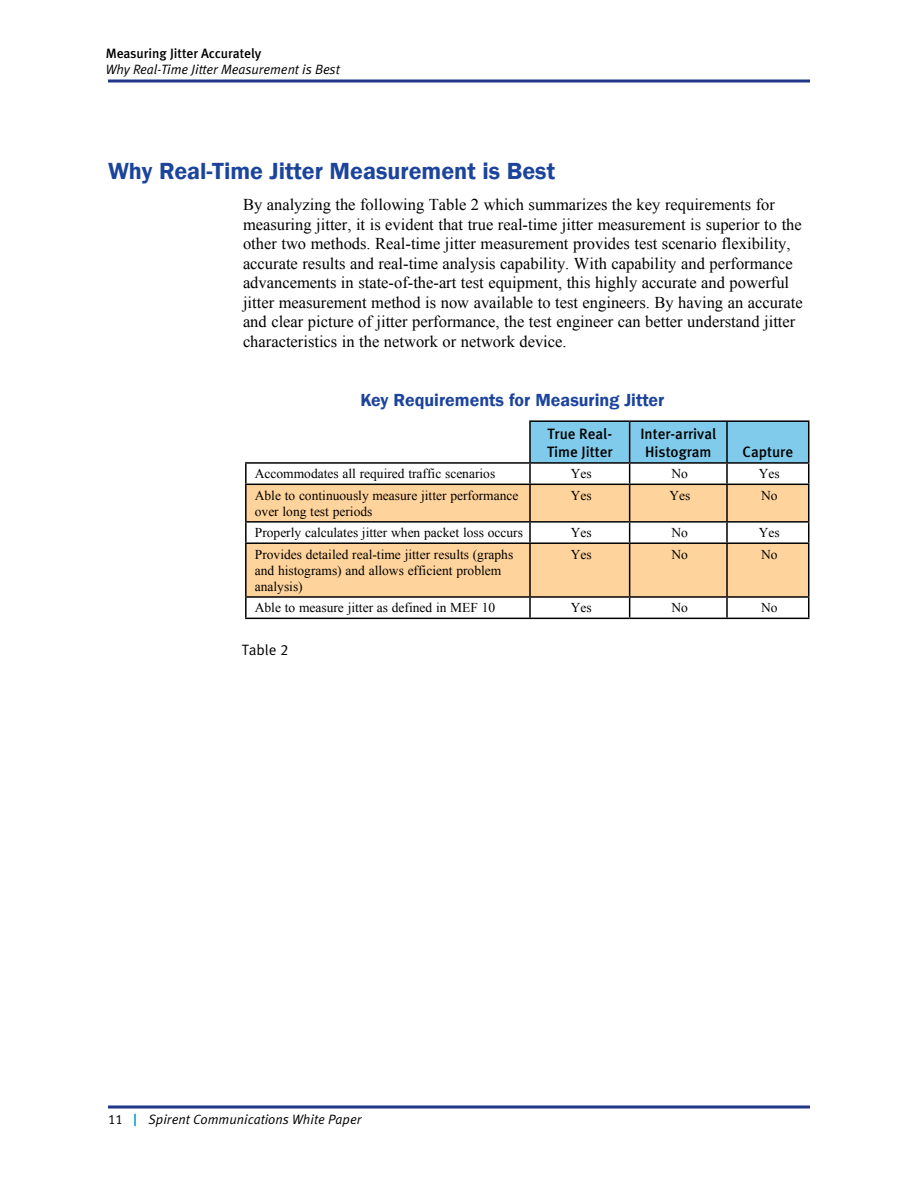
<style>
.page{position:relative;width:918px;height:1188px;background:#fff}
.page>*{position:absolute;margin:0;border:0;box-sizing:border-box;transform-origin:0 0}
.t1{font:600 24px "Franklin Gothic";color:#1c449c}
.t2{font:600 18px "Franklin Gothic";color:#1c449c}
.t3{font:16.5px/19.5px "Times New Roman";color:#000}
.t4{font:15px/18px "Meta Medium LF";color:#000}
.t5{font:15px "Meta Normal LF";color:#000}
.t6{font:13.5px/16.2px "Times New Roman";color:#000}
.t7{font:italic 13.5px "Meta Normal LF";color:#000}
.t8{font:13.5px "Meta Medium LF";letter-spacing:-.005em;color:#000}
.t9{font:13.5px "Meta Normal LF";color:#000}
</style>
<div class="page">
<hr style="left:108px;top:1106px;width:702px;height:2px;background:#21368b">
<svg style="left:134px;top:1114px;width:2px;height:12px"></svg>
<hr style="left:108px;top:80px;width:702px;height:2px;background:#21368b">
<svg style="left:247px;top:485px;width:561px;height:111px;fill:#ffd49c"></svg>
<hr style="left:529px;top:422px;width:2px;height:40px;background:#000">
<hr style="left:245px;top:462px;width:285px;height:2px;background:#000">
<hr style="left:529px;top:464px;width:2px;height:20px;background:#000">
<hr style="left:245px;top:484px;width:285px;height:1px;background:#000">
<hr style="left:530px;top:484px;width:100px;height:1px;background:#000">
<hr style="left:529px;top:485px;width:2px;height:36px;background:#000">
<hr style="left:630px;top:484px;width:97px;height:1px;background:#000">
<hr style="left:629px;top:485px;width:1px;height:36px;background:#000">
<hr style="left:727px;top:484px;width:82px;height:1px;background:#000">
<hr style="left:726px;top:485px;width:2px;height:36px;background:#000">
<hr style="left:245px;top:521px;width:285px;height:2px;background:#000">
<hr style="left:530px;top:521px;width:100px;height:2px;background:#000">
<svg style="left:529px;top:523px;width:2px;height:19px"></svg>
<hr style="left:630px;top:521px;width:97px;height:2px;background:#000">
<svg style="left:629px;top:523px;width:1px;height:19px"></svg>
<hr style="left:727px;top:521px;width:82px;height:2px;background:#000">
<svg style="left:726px;top:523px;width:2px;height:19px"></svg>
<hr style="left:245px;top:542px;width:285px;height:2px;background:#000">
<hr style="left:530px;top:542px;width:100px;height:2px;background:#000">
<hr style="left:529px;top:544px;width:2px;height:52px;background:#000">
<hr style="left:630px;top:542px;width:97px;height:2px;background:#000">
<hr style="left:629px;top:544px;width:1px;height:52px;background:#000">
<hr style="left:727px;top:542px;width:82px;height:2px;background:#000">
<hr style="left:726px;top:544px;width:2px;height:52px;background:#000">
<hr style="left:245px;top:596px;width:285px;height:2px;background:#000">
<hr style="left:530px;top:596px;width:100px;height:2px;background:#000">
<hr style="left:529px;top:598px;width:2px;height:20px;background:#000">
<hr style="left:630px;top:596px;width:97px;height:2px;background:#000">
<svg style="left:629px;top:598px;width:1px;height:20px"></svg>
<hr style="left:727px;top:596px;width:82px;height:2px;background:#000">
<hr style="left:726px;top:598px;width:2px;height:20px;background:#000">
<hr style="left:529px;top:420px;width:101px;height:2px;background:#000">
<hr style="left:630px;top:420px;width:97px;height:2px;background:#000">
<hr style="left:727px;top:420px;width:82px;height:2px;background:#000">
<svg style="left:530px;top:421px;width:279px;height:63px"></svg>
<hr style="left:808px;top:485px;width:1px;height:36px;background:#000">
<svg style="left:808px;top:523px;width:1px;height:19px"></svg>
<hr style="left:808px;top:544px;width:1px;height:52px;background:#000">
<svg style="left:808px;top:598px;width:1px;height:20px"></svg>
<hr style="left:245px;top:464px;width:2px;height:20px;background:#000">
<hr style="left:245px;top:485px;width:2px;height:36px;background:#000">
<svg style="left:245px;top:523px;width:2px;height:19px"></svg>
<hr style="left:245px;top:544px;width:2px;height:52px;background:#000">
<hr style="left:245px;top:598px;width:2px;height:20px;background:#000">
<hr style="left:245px;top:618px;width:285px;height:1px;background:#000">
<hr style="left:530px;top:618px;width:100px;height:1px;background:#000">
<hr style="left:630px;top:618px;width:97px;height:1px;background:#000">
<hr style="left:727px;top:618px;width:82px;height:1px;background:#000">
<p class="t8" style="left:106px;top:45px;width:157px">Measuring Jitter Accurately</p>
<p class="t7" style="left:106px;top:62px;width:235px">Why Real-Time Jitter Measurement is Best</p>
<h1 class="t1" style="left:108px;top:156px;width:449px">Why Real-Time Jitter Measurement is Best</h1>
<p class="t3" style="left:243px;top:195px;width:561px">By analyzing the following Table 2 which summarizes the key requirements for measuring jitter, it is evident that true real-time jitter measurement is superior to the other two methods. Real-time jitter measurement provides test scenario flexibility, accurate results and real-time analysis capability. With capability and performance advancements in state-of-the-art test equipment, this highly accurate and powerful jitter measurement method is now available to test engineers. By having an accurate and clear picture of jitter performance, the test engineer can better understand jitter characteristics in the network or network device.</p>
<p class="t2" style="left:360px;top:389px;width:306px">Key Requirements for Measuring Jitter</p>
<p class="t4" style="left:547px;top:425px;width:67px">True Real-<br>Time Jitter</p>
<p class="t4" style="left:640px;top:425px;width:77px;text-align:center">Inter-arrival<br>Histogram</p>
<p class="t4" style="left:743px;top:443px;width:52px">Capture</p>
<p class="t6" style="left:255px;top:465px;width:242px">Accommodates all required traffic scenarios</p>
<p class="t6" style="left:571px;top:465px;width:22px">Yes</p>
<p class="t6" style="left:672px;top:465px;width:18px">No</p>
<p class="t6" style="left:759px;top:465px;width:22px">Yes</p>
<p class="t6" style="left:255px;top:487px;width:265px">Able to continuously measure jitter performance over long test periods</p>
<p class="t6" style="left:571px;top:487px;width:22px">Yes</p>
<p class="t6" style="left:669px;top:487px;width:22px">Yes</p>
<p class="t6" style="left:761px;top:487px;width:18px">No</p>
<p class="t6" style="left:255px;top:524px;width:270px">Properly calculates jitter when packet loss occurs</p>
<p class="t6" style="left:571px;top:524px;width:22px">Yes</p>
<p class="t6" style="left:672px;top:524px;width:18px">No</p>
<p class="t6" style="left:759px;top:524px;width:22px">Yes</p>
<p class="t6" style="left:255px;top:546px;width:260px">Provides detailed real-time jitter results (graphs and histograms) and allows efficient problem analysis)</p>
<p class="t6" style="left:571px;top:546px;width:22px">Yes</p>
<p class="t6" style="left:672px;top:546px;width:18px">No</p>
<p class="t6" style="left:761px;top:546px;width:18px">No</p>
<p class="t6" style="left:255px;top:600px;width:242px">Able to measure jitter as defined in MEF 10</p>
<p class="t6" style="left:571px;top:600px;width:22px">Yes</p>
<p class="t6" style="left:672px;top:600px;width:18px">No</p>
<p class="t6" style="left:761px;top:600px;width:18px">No</p>
<p class="t5" style="left:242px;top:641px;width:48px">Table 2</p>
<p class="t9" style="left:108px;top:1112px;width:17px">11</p>
<p class="t7" style="left:148px;top:1112px;width:214px">Spirent Communications White Paper</p>
</div>
